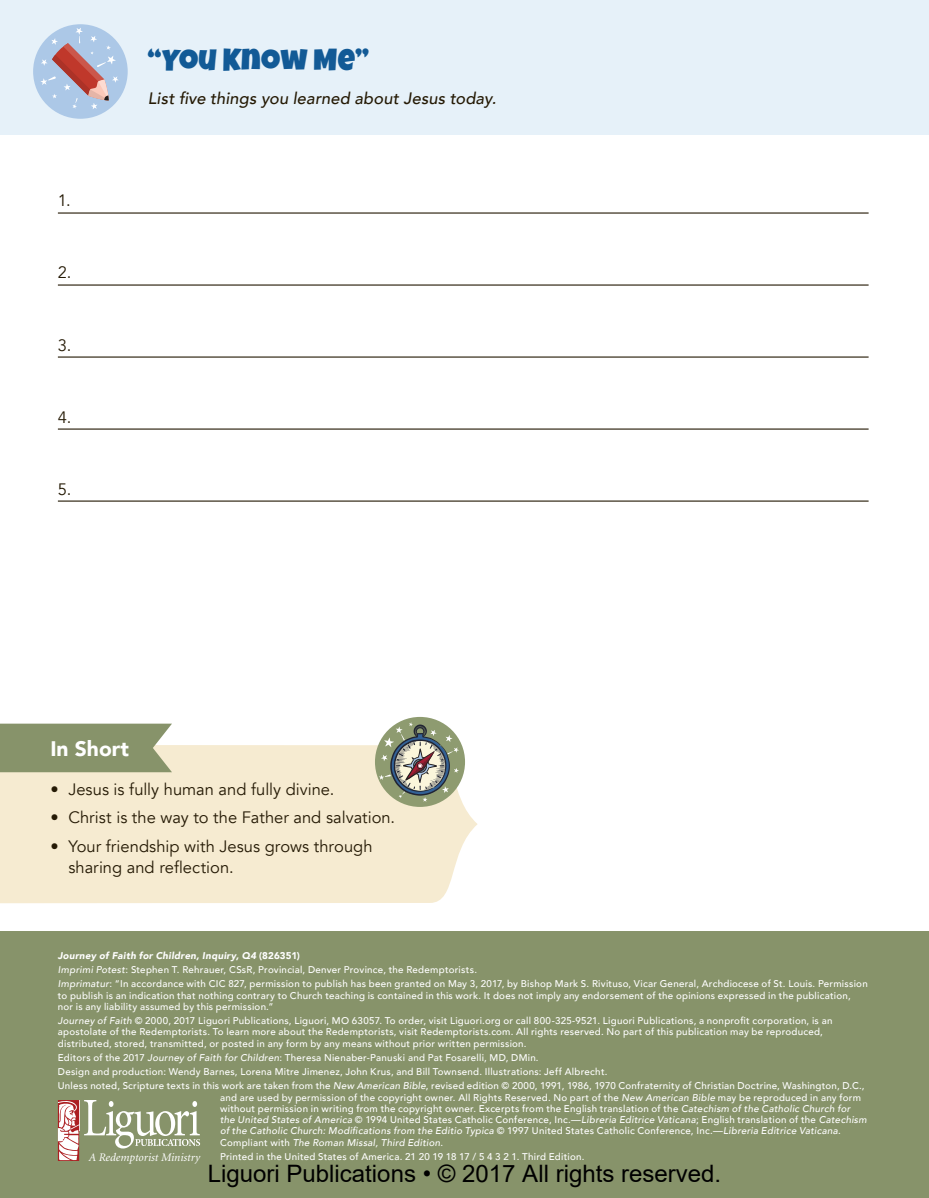
<style>
.page{position:relative;width:929px;height:1198px;background:#fff}
.page>*{position:absolute;margin:0;border:0;box-sizing:border-box;transform-origin:0 0}
.t1{font:30px "Luckiest Guy";letter-spacing:.005em;color:#125a96}
.t2{font:24px "Arial";color:#000}
.t3{font:900 21px "Avenir";color:#fff}
.t4{font:16.5px/21px "Avenir";color:#251a05}
.t5{font:italic 500 16.5px "Avenir";letter-spacing:.005em;color:#251a05}
.t6{font:italic 11.55px "Minion";color:#fff}
.t7{font:500 9.75px/11.2px "Avenir";letter-spacing:.025em;color:#fff}
.s1{font-weight:900;font-style:italic}
.s2{font-weight:900}
.s3{font-style:italic}
</style>
<div class="page">
<div style="left:0;top:931px;width:928px;height:267px;background:#87936a"></div>
<svg style="left:58px;top:1100px;width:142px;height:61px"></svg>
<div style="left:0;top:0;width:928px;height:135px;background:#e6f1f9"></div>
<div style="left:33px;top:24px;width:95px;height:95px;background:#acc8e7;border-radius:50%"></div>
<svg style="left:40px;top:28px;width:79px;height:81px"></svg>
<div style="left:0;top:745px;width:477px;height:158px;background:#f6ebd1"></div>
<div style="left:0;top:724px;width:172px;height:48px;background:#87936a"></div>
<div style="left:375px;top:717px;width:90px;height:90px;background:#8e9b70;border-radius:50%"></div>
<svg style="left:379px;top:722px;width:79px;height:80px"></svg>
<hr style="left:58px;top:212px;width:810px;height:2px;background:#251a05">
<hr style="left:58px;top:284px;width:810px;height:2px;background:#251a05">
<hr style="left:58px;top:356px;width:810px;height:2px;background:#251a05">
<hr style="left:58px;top:428px;width:810px;height:2px;background:#251a05">
<hr style="left:58px;top:500px;width:810px;height:2px;background:#251a05">
<h3 class="t4" style="left:58px;top:191px;width:14px">1.</h3>
<h3 class="t4" style="left:58px;top:263px;width:15px">2.</h3>
<h3 class="t4" style="left:58px;top:335px;width:15px">3.</h3>
<h3 class="t4" style="left:58px;top:407px;width:15px">4.</h3>
<h3 class="t4" style="left:58px;top:479px;width:15px">5.</h3>
<h1 class="t1" style="left:148px;top:40px;width:222px">“YOU KNOW ME”</h1>
<h3 class="t5" style="left:148px;top:89px;width:349px">List five things you learned about Jesus today.</h3>
<h3 class="t3" style="left:50px;top:730px;width:80px">In Short</h3>
<h3 class="t4" style="left:50px;top:779px;width:285px">• Jesus is fully human and fully divine.</h3>
<h3 class="t4" style="left:50px;top:807px;width:346px">• Christ is the way to the Father and salvation.</h3>
<h3 class="t4" style="left:68px;top:836px;width:305px;text-indent:-18px">• Your friendship with Jesus grows through sharing and reflection.</h3>
<p class="t7" style="left:58px;top:948px;width:811px;line-height:14.2px"><span class="s1">Journey of Faith for Children, Inquiry, Q4</span> <span class="s2">(826351)<br></span><span class="s3">Imprimi Potest</span>: Stephen T. Rehrauer, CSsR, Provincial, Denver Province, the Redemptorists.<br><span class="s3">Imprimatur</span>: “In accordance with CIC 827, permission to publish has been granted on May 3, 2017, by Bishop Mark S. Rivituso, Vicar General, Archdiocese of St. Louis. Permission</p>
<p class="t7" style="left:58px;top:989px;width:794px">to publish is an indication that nothing contrary to Church teaching is contained in this work. It does not imply any endorsement of the opinions expressed in the publication, nor is any liability assumed by this permission.”</p>
<p class="t7" style="left:58px;top:1014px;width:775px"><span class="s3">Journey of Faith</span> © 2000, 2017 Liguori Publications, Liguori, MO 63057. To order, visit Liguori.org or call 800-325-9521. Liguori Publications, a nonprofit corporation, is an apostolate of the Redemptorists. To learn more about the Redemptorists, visit Redemptorists.com. All rights reserved. No part of this publication may be reproduced, distributed, stored, transmitted, or posted in any form by any means without prior written permission.</p>
<p class="t7" style="left:58px;top:1050px;width:807px;line-height:14.2px">Editors of the 2017 <span class="s3">Journey of Faith for Children</span>: Theresa Nienaber-Panuski and Pat Fosarelli, MD, DMin.<br>Design and production: Wendy Barnes, Lorena Mitre Jimenez, John Krus, and Bill Townsend. Illustrations: Jeff Albrecht.<br>Unless noted, Scripture texts in this work are taken from the <span class="s3">New American Bible</span>, revised edition © 2000, 1991, 1986, 1970 Confraternity of Christian Doctrine, Washington, D.C.,</p>
<p class="t7" style="left:220px;top:1091px;width:648px">and are used by permission of the copyright owner. All Rights Reserved. No part of the <span class="s3">New American Bible</span> may be reproduced in any form without permission in writing from the copyright owner. Excerpts from the English translation of the <span class="s3">Catechism of the Catholic Church for the United States of America</span> © 1994 United States Catholic Conference, Inc.—<span class="s3">Libreria Editrice Vaticana</span>; English translation of the <span class="s3">Catechism of the Catholic Church: Modifications from the Editio Typica</span> © 1997 United States Catholic Conference, Inc.—<span class="s3">Libreria Editrice Vaticana</span>.<br>Compliant with <span class="s3">The Roman Missal, Third Edition</span>.</p>
<p class="t7" style="left:220px;top:1150px;width:366px">Printed in the United States of America. 21 20 19 18 17 / 5 4 3 2 1. Third Edition.</p>
<p class="t6" style="left:88px;top:1151px;width:113px">A Redemptorist Ministry</p>
<h2 class="t2" style="left:208px;top:1157px;width:514px">Liguori Publications • © 2017 All rights reserved.</h2>
</div>
